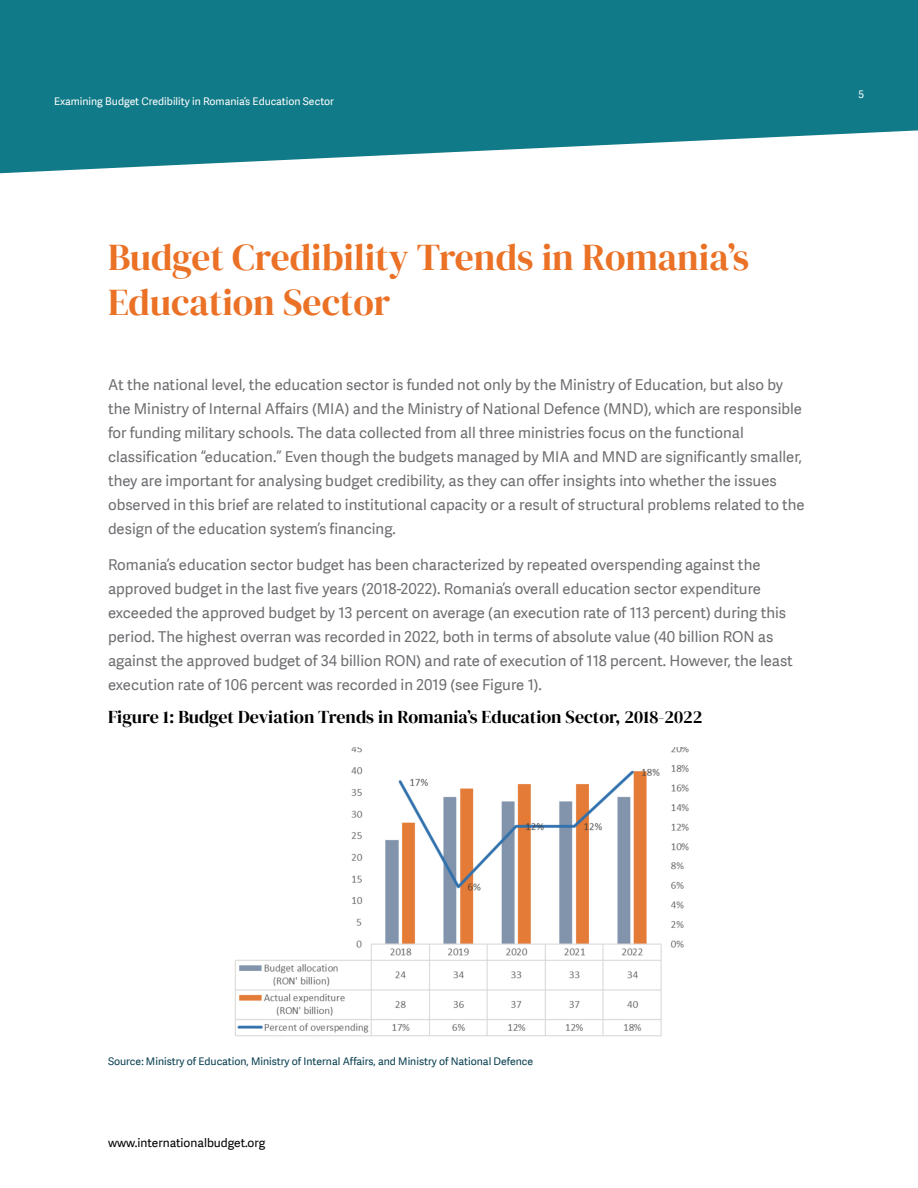
<style>
.page{position:relative;width:918px;height:1188px;background:#fff}
.page>*{position:absolute;margin:0;border:0;box-sizing:border-box;transform-origin:0 0}
.t1{font:37.5px/45px "DM Serif Display";color:#ea7125}
.t2{font:18px "DM Serif Display";color:#000}
.t3{font:15px/24px "Adelle Sans";color:#6d6e71}
.t4{font:12px "Adelle Sans";color:#000}
.t5{font:10.5px "Adelle Sans";color:#063d4f}
.t6{font:10.5px "Adelle Sans";color:#fff}
</style>
<div class="page">
<svg style="left:0;top:0;width:918px;height:173px;background:#2d8a96"></svg>
<img style="left:235px;top:747px;width:454px;height:290px">
<p class="t6" style="left:54px;top:95px;width:282px">Examining Budget Credibility in Romania’s Education Sector</p>
<h1 class="t1" style="left:108px;top:235px;width:643px">Budget Credibility Trends in Romania’s<br>Education Sector</h1>
<p class="t3" style="left:108px;top:372px;width:698px">At the national level, the education sector is funded not only by the Ministry of Education, but also by the Ministry of Internal Affairs (MIA) and the Ministry of National Defence (MND), which are responsible for funding military schools. The data collected from all three ministries focus on the functional classification “education.” Even though the budgets managed by MIA and MND are significantly smaller, they are important for analysing budget credibility, as they can offer insights into whether the issues observed in this brief are related to institutional capacity or a result of structural problems related to the design of the education system’s financing.</p>
<p class="t3" style="left:108px;top:552px;width:686px">Romania’s education sector budget has been characterized by repeated overspending against the approved budget in the last five years (2018-2022). Romania’s overall education sector expenditure exceeded the approved budget by 13 percent on average (an execution rate of 113 percent) during this period. The highest overran was recorded in 2022, both in terms of absolute value (40 billion RON as against the approved budget of 34 billion RON) and rate of execution of 118 percent. However, the least execution rate of 106 percent was recorded in 2019 (see Figure 1).</p>
<p class="t2" style="left:108px;top:707px;width:596px">Figure 1: Budget Deviation Trends in Romania’s Education Sector, 2018-2022</p>
<p class="t6" style="left:859px;top:88px;width:7px">5</p>
<p class="t5" style="left:108px;top:1056px;width:427px">Source: Ministry of Education, Ministry of Internal Affairs, and Ministry of National Defence</p>
<p class="t4" style="left:108px;top:1136px;width:159px">www.internationalbudget.org</p>
</div>
